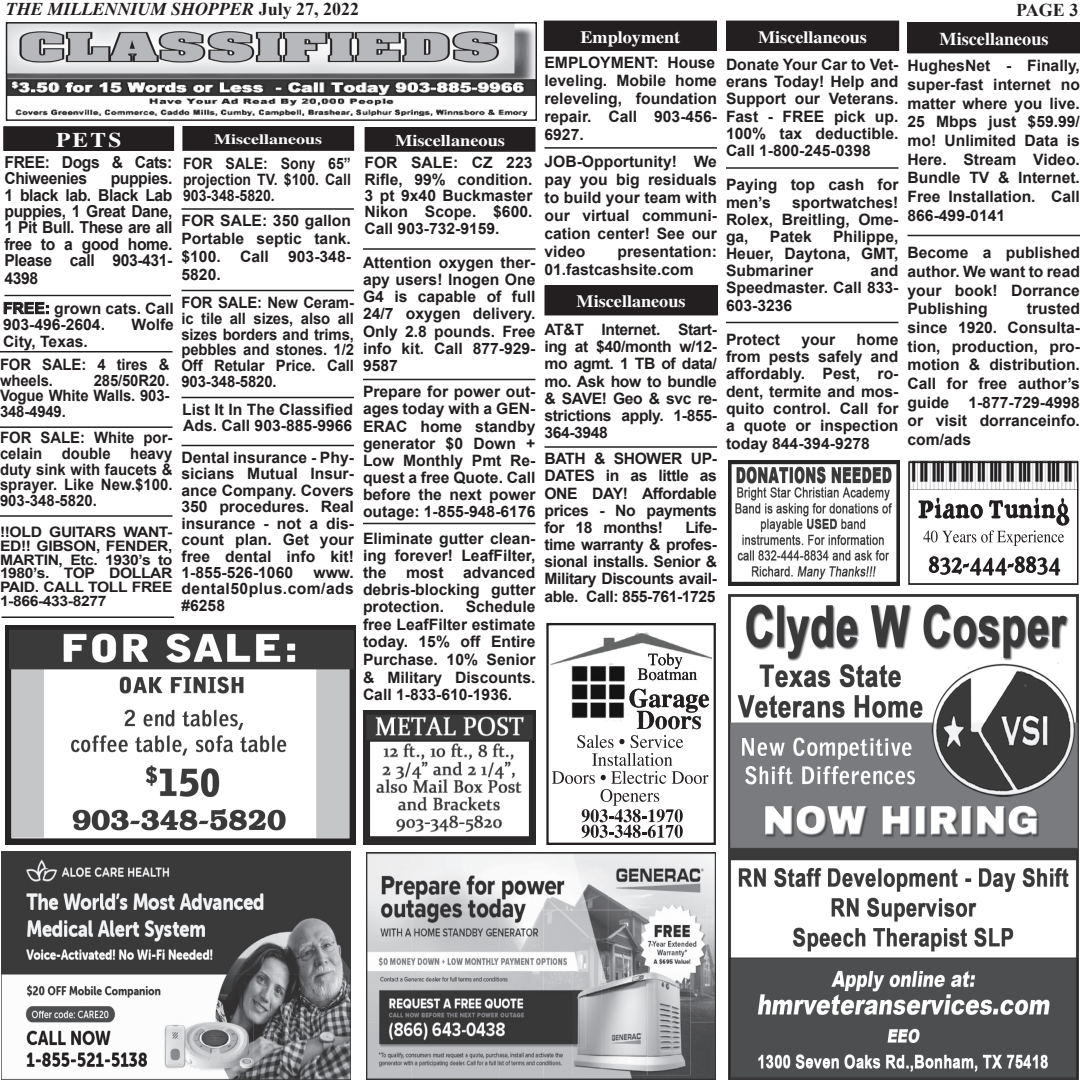
<style>
.page{position:relative;width:1080px;height:1080px;background:#fff}
.page>*{position:absolute;margin:0;border:0;box-sizing:border-box;transform-origin:0 0}
.t1{font:700 20.85px "Times";color:#fff;scale:1.11 1}
.t2{font:700 18.15px "Times";color:#fff}
.t3{font:italic 700 18px "Times New Roman";color:#231f20}
.t4{font:700 18px "Times New Roman";color:#231f20}
.t5{font:700 17.4px "Times";color:#fff;scale:1.04 1}
.t6{font:700 16.5px/16.5px "Arial";letter-spacing:-.025em;color:#231f20;scale:.95 1}
.t7{font:700 16.5px "Times";color:#fff;scale:1.11 1}
.t8{font:700 15.75px/17.2px "Arial";color:#231f20;text-align:justify}
.t9{font:700 15.75px/15.8px "Arial";color:#231f20;text-align:justify;scale:.95 1}
.t10{font:700 15.75px/15.8px "Arial";color:#231f20;text-align:justify;scale:.9 1}
.t11{font:700 14.4px/13.8px "Arial";letter-spacing:-.025em;color:#231f20;text-align:justify;scale:1.09 1}
.t12{font:700 14.4px "Times";color:#fff;scale:1.25 1}
.s1{font-style:normal}
</style>
<div class="page">
<div style="left:183px;top:127px;width:171px;height:23px;background:#231f20"></div>
<div style="left:182px;top:126px;width:172px;height:25px;border:1px solid #231f20"></div>
<div style="left:4px;top:127px;width:170px;height:23px;background:#231f20"></div>
<div style="left:3px;top:126px;width:171px;height:25px;border:1px solid #231f20"></div>
<div style="left:365px;top:128px;width:170px;height:23px;background:#231f20"></div>
<div style="left:365px;top:127px;width:170px;height:25px;border:1px solid #231f20"></div>
<hr style="left:4px;top:295px;width:167px;height:1px;background:#231f20">
<hr style="left:182px;top:208px;width:172px;height:2px;background:#231f20">
<div style="left:908px;top:23px;width:172px;height:30px;background:#231f20"></div>
<div style="left:907px;top:22px;width:173px;height:31px;border:1px solid #231f20"></div>
<svg style="left:3px;top:302px;width:46px;height:13px"></svg>
<hr style="left:0;top:351px;width:172px;height:1px;background:#231f20">
<div style="left:544px;top:21px;width:172px;height:29px;background:#231f20"></div>
<div style="left:544px;top:21px;width:173px;height:30px;border:1px solid #231f20"></div>
<hr style="left:182px;top:290px;width:172px;height:1px;background:#231f20">
<div style="left:727px;top:21px;width:172px;height:29px;background:#231f20"></div>
<div style="left:726px;top:21px;width:173px;height:30px;border:1px solid #231f20"></div>
<img style="left:2px;top:851px;width:349px;height:229px">
<img style="left:6px;top:626px;width:349px;height:218px">
<img style="left:8px;top:24px;width:527px;height:92px">
<div style="left:6px;top:22px;width:531px;height:99px;border:1px solid #231f20"></div>
<hr style="left:0;top:426px;width:172px;height:2px;background:#231f20">
<div style="left:546px;top:623px;width:170px;height:222px;border:2px solid #231f20"></div>
<img style="left:550px;top:632px;width:162px;height:89px">
<svg style="left:638px;top:654px;width:59px;height:26px"></svg>
<svg style="left:630px;top:689px;width:79px;height:40px"></svg>
<svg style="left:552px;top:735px;width:156px;height:103px"></svg>
<img style="left:366px;top:853px;width:350px;height:227px">
<img style="left:910px;top:460px;width:168px;height:29px">
<div style="left:908px;top:461px;width:170px;height:124px;border:2px solid #231f20"></div>
<svg style="left:918px;top:498px;width:151px;height:48px"></svg>
<svg style="left:929px;top:556px;width:131px;height:20px"></svg>
<hr style="left:0;top:515px;width:172px;height:2px;background:#231f20">
<hr style="left:2px;top:617px;width:172px;height:1px;background:#231f20">
<hr style="left:363px;top:248px;width:173px;height:2px;background:#231f20">
<img style="left:728px;top:461px;width:172px;height:125px">
<div style="left:545px;top:286px;width:172px;height:29px;background:#231f20"></div>
<div style="left:544px;top:285px;width:174px;height:30px;border:1px solid #231f20"></div>
<img style="left:364px;top:711px;width:172px;height:133px">
<hr style="left:182px;top:397px;width:172px;height:1px;background:#231f20">
<hr style="left:182px;top:445px;width:172px;height:1px;background:#231f20">
<img style="left:729px;top:594px;width:349px;height:486px">
<hr style="left:544px;top:147px;width:173px;height:2px;background:#231f20">
<hr style="left:363px;top:379px;width:173px;height:1px;background:#231f20">
<hr style="left:363px;top:523px;width:173px;height:1px;background:#231f20">
<hr style="left:544px;top:446px;width:173px;height:2px;background:#231f20">
<hr style="left:726px;top:167px;width:172px;height:2px;background:#231f20">
<hr style="left:908px;top:235px;width:172px;height:1px;background:#231f20">
<hr style="left:726px;top:322px;width:172px;height:1px;background:#231f20">
<p class="t3" style="left:6px;top:-2px;width:355px">THE MILLENNIUM SHOPPER <span class="s1">July 27, 2022</span></p>
<p class="t4" style="left:1016px;top:-3px;width:64px">PAGE 3</p>
<h1 class="t1" style="left:56px;top:127px;width:60px">PETS</h1>
<p class="t12" style="left:214px;top:131px;width:88px">Miscellaneous</p>
<p class="t6" style="left:4px;top:154px;width:178px">FREE: Dogs &amp; Cats:<br>Chiweenies</p>
<p class="t10" style="left:183px;top:156px;width:188px">FOR SALE: Sony 65” projection TV. $100. Call 903-348-5820.</p>
<p class="t8" style="left:182px;top:212px;width:171px;line-height:18px">FOR SALE: 350 gallon Portable septic tank. $100. Call 903-348- 5820.</p>
<p class="t6" style="left:4px;top:171px;width:178px;text-align:justify;text-indent:106px">puppies.<br>1 black lab. Black Lab puppies, 1 Great Dane, 1 Pit Bull. These are all free to a good home.<br>Please call 903-431-</p>
<p class="t6" style="left:4px;top:271px;width:37px">4398</p>
<p class="t8" style="left:3px;top:300px;width:173px;line-height:16.5px">FREE: grown cats. Call<br>903-496-2604.</p>
<p class="t8" style="left:132px;top:316px;width:44px">Wolfe</p>
<p class="t8" style="left:3px;top:333px;width:86px">City, Texas.</p>
<p class="t9" style="left:0;top:357px;width:180px">FOR SALE: 4 tires &amp; wheels.</p>
<p class="t9" style="left:0;top:373px;width:180px;text-indent:94px">285/50R20.<br>Vogue White Walls. 903- 348-4949.</p>
<p class="t9" style="left:0;top:430px;width:183px">FOR SALE: White por&shy;celain double heavy duty sink with faucets &amp; sprayer. Like New.$100.<br>903-348-5820.</p>
<p class="t11" style="left:0;top:525px;width:160px">!!OLD GUITARS WANT-ED!! GIBSON, FENDER, MARTIN, Etc. 1930’s to 1980’s. TOP DOLLAR PAID. CALL TOLL FREE 1-866-433-8277</p>
<p class="t9" style="left:182px;top:295px;width:183px">FOR SALE: New Ceram&shy;ic tile all sizes, also all sizes borders and trims, pebbles and stones. 1/2<br>Off Retular Price. Call 903-348-5820.</p>
<p class="t8" style="left:182px;top:402px;width:172px;line-height:16.5px">List It In The Classified<br>Ads. Call 903-885-9966</p>
<p class="t8" style="left:181px;top:450px;width:174px;line-height:16.5px">Dental insurance - Phy&shy;sicians Mutual Insur&shy;ance Company. Covers 350 procedures. Real insurance - not a dis&shy;count plan. Get your free dental info kit!<br>1-855-526-1060</p>
<p class="t8" style="left:181px;top:565px;width:174px;line-height:16.5px;text-indent:132px">www. dental50plus.com/ads #6258</p>
<p class="t7" style="left:395px;top:131px;width:101px">Miscellaneous</p>
<p class="t8" style="left:364px;top:155px;width:170px;line-height:16.5px">FOR SALE: CZ 223<br>Rifle, 99% condition.<br>3 pt 9x40 Buckmaster Nikon Scope. $600.<br>Call 903-732-9159.</p>
<p class="t8" style="left:363px;top:254px;width:174px">Attention oxygen ther&shy;apy users! Inogen One G4 is capable of full 24/7 oxygen delivery.<br>Only 2.8 pounds. Free info kit. Call 877-929- 9587</p>
<p class="t8" style="left:363px;top:383px;width:174px">Prepare for power out&shy;ages today with a GEN-ERAC home standby generator $0 Down + Low Monthly Pmt Re&shy;quest a free Quote. Call before the next power outage: 1-855-948-6176</p>
<p class="t8" style="left:363px;top:530px;width:174px">Eliminate gutter clean&shy;ing forever! LeafFilter, the most advanced debris-blocking gutter protection.</p>
<p class="t8" style="left:363px;top:598px;width:174px;line-height:17.7px;text-indent:103px">Schedule free LeafFilter estimate today. 15% off Entire Purchase. 10% Senior &amp; Military Discounts.<br>Call 1-833-610-1936.</p>
<p class="t5" style="left:580px;top:26px;width:97px">Employment</p>
<p class="t8" style="left:544px;top:54px;width:174px;line-height:18px">EMPLOYMENT: House leveling. Mobile home releveling, foundation repair. Call 903-456- 6927.</p>
<p class="t8" style="left:544px;top:153px;width:174px;line-height:18px">JOB-Opportunity! We pay you big residuals to build your team with our virtual communi&shy;cation center! See our video</p>
<p class="t8" style="left:544px;top:243px;width:174px;line-height:18px;text-indent:73px">presentation:<br>01.fastcashsite.com</p>
<p class="t5" style="left:577px;top:291px;width:106px">Miscellaneous</p>
<p class="t8" style="left:545px;top:321px;width:174px">AT&amp;T Internet. Start&shy;ing at $40/month w/12- mo agmt. 1 TB of data/ mo. Ask how to bundle &amp; SAVE! Geo &amp; svc re&shy;strictions apply. 1-855- 364-3948</p>
<p class="t8" style="left:545px;top:451px;width:174px">BATH &amp; SHOWER UP-DATES in as little as ONE DAY! Affordable prices - No payments for 18 months!</p>
<p class="t8" style="left:545px;top:519px;width:174px;text-indent:141px">Life&shy;time warranty &amp; profes&shy;sional installs. Senior &amp; Military Discounts avail&shy;able. Call: 855-761-1725</p>
<p class="t5" style="left:758px;top:26px;width:106px">Miscellaneous</p>
<p class="t8" style="left:726px;top:56px;width:174px">Donate Your Car to Vet&shy;erans Today! Help and Support our Veterans.<br>Fast - FREE pick up.<br>100% tax deductible.<br>Call 1-800-245-0398</p>
<p class="t8" style="left:726px;top:177px;width:174px">Paying top cash for men’s</p>
<p class="t8" style="left:726px;top:194px;width:174px;text-indent:66px">sportwatches!<br>Rolex, Breitling, Ome&shy;ga,</p>
<p class="t8" style="left:726px;top:228px;width:174px;text-indent:107px">Philippe, Heuer, Daytona, GMT, Submariner</p>
<p class="t8" style="left:770px;top:228px;width:43px">Patek</p>
<p class="t8" style="left:726px;top:263px;width:174px;text-indent:145px">and Speedmaster. Call 833- 603-3236</p>
<p class="t8" style="left:726px;top:331px;width:56px">Protect</p>
<p class="t8" style="left:801px;top:331px;width:36px">your</p>
<p class="t8" style="left:726px;top:331px;width:174px;text-indent:131px">home from pests safely and affordably. Pest, ro&shy;dent, termite and mos&shy;quito control. Call for a quote or inspection today 844-394-9278</p>
<p class="t2" style="left:940px;top:28px;width:110px">Miscellaneous</p>
<p class="t8" style="left:908px;top:57px;width:174px;line-height:18.6px">HughesNet - Finally, super-fast internet no matter where you live.<br>25 Mbps just $59.99/ mo! Unlimited Data is Here. Stream Video.<br>Bundle TV &amp; Internet.<br>Free Installation. Call 866-499-0141</p>
<p class="t8" style="left:908px;top:244px;width:174px;line-height:18.8px">Become a published author. We want to read your book! Dorrance Publishing</p>
<p class="t8" style="left:908px;top:300px;width:174px;line-height:18.6px;text-indent:119px">trusted since 1920. Consulta&shy;tion, production, pro&shy;motion &amp; distribution.<br>Call for free author’s guide 1-877-729-4998 or visit dorranceinfo. com/ads</p>
</div>
